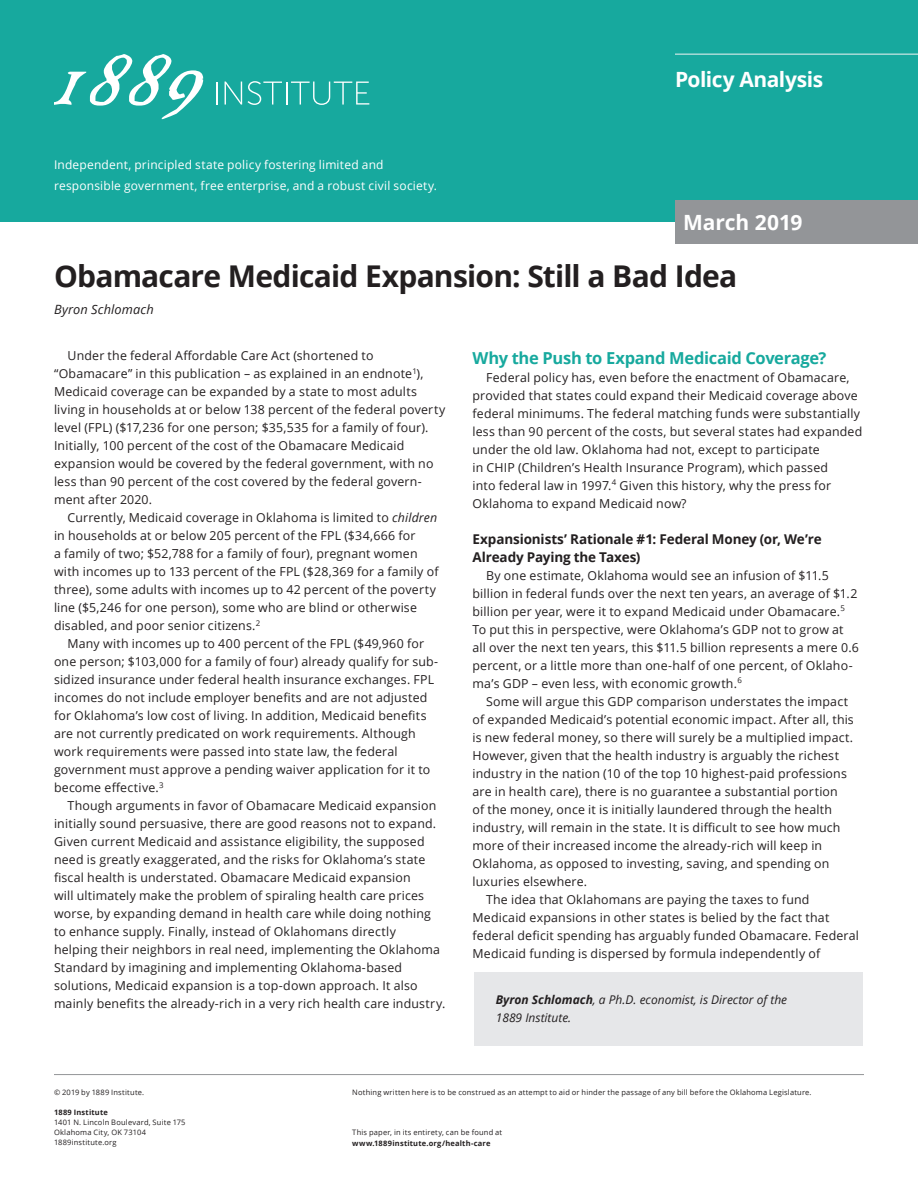
<style>
.page{position:relative;width:918px;height:1188px;background:#fff}
.page>*{position:absolute;margin:0;border:0;box-sizing:border-box;transform-origin:0 0}
.t1{font:700 30px "Open Sans";letter-spacing:-.025em;color:#231f20}
.t2{font:700 21px "Open Sans";letter-spacing:-.015em;color:#fff}
.Title_2{font:700 16.5px "Open Sans";letter-spacing:-.02em;color:#17a99e}
.Title_3{font:700 13.5px/18px "Open Sans";letter-spacing:-.01em;color:#231f20}
.Byline{font:italic 12.75px "Open Sans";letter-spacing:.01em;color:#231f20}
.Body_-_No_Grid{font:12.3px/18px "Open Sans";letter-spacing:.015em;color:#231f20}
.t3{font:12px/21px "Open Sans";letter-spacing:.015em;color:#fff}
.Byline_Box{font:italic 12px/18px "Open Sans";color:#231f20}
.t4{font:7.5px/10.2px "Open Sans";letter-spacing:.025em;color:#231f20}
.t5{font:700 7.5px "Open Sans";letter-spacing:.025em;color:#231f20}
.s1{font-style:italic}
.s2{font-weight:700}
</style>
<div class="page">
<div style="left:0;top:0;width:918px;height:222px;background:#17a99e"></div>
<div style="left:675px;top:200px;width:243px;height:44px;background:#939598"></div>
<svg style="left:54px;top:54px;width:149px;height:65px"></svg>
<svg style="left:216px;top:82px;width:1px;height:23px"></svg>
<svg style="left:225px;top:82px;width:17px;height:23px"></svg>
<svg style="left:248px;top:81px;width:121px;height:24px"></svg>
<hr style="left:675px;top:54px;width:243px;height:1px;background:#f2f3f4">
<hr style="left:54px;top:1074px;width:810px;height:1px;background:#939598">
<div style="left:474px;top:973px;width:388px;height:73px;background:#e6e7e9"></div>
<p class="t3" style="left:54px;top:154px;width:385px">Independent, principled state policy fostering limited and responsible government, free enterprise, and a robust civil society.</p>
<h2 class="t2" style="left:675px;top:64px;width:150px">Policy Analysis</h2>
<h2 class="t2" style="left:683px;top:208px;width:121px">March 2019</h2>
<p class="t1" style="left:54px;top:255px;width:685px">Obamacare Medicaid Expansion: Still a Bad Idea</p>
<p class="Byline" style="left:54px;top:301px;width:101px">Byron Schlomach</p>
<p class="Body_-_No_Grid" style="left:54px;top:347px;width:393px;text-indent:14px">Under the federal Affordable Care Act (shortened to “Obamacare” in this publication – as explained in an endnote<sup>1</sup>), Medicaid coverage can be expanded by a state to most adults living in households at or below 138 percent of the federal poverty level (FPL) ($17,236 for one person; $35,535 for a family of four).<br>Initially, 100 percent of the cost of the Obamacare Medicaid expansion would be covered by the federal government, with no less than 90 percent of the cost covered by the federal govern&shy;ment after 2020.</p>
<p class="Body_-_No_Grid" style="left:54px;top:509px;width:386px;text-indent:14px">Currently, Medicaid coverage in Oklahoma is limited to <span class="s1">children </span>in households at or below 205 percent of the FPL ($34,666 for<br>a family of two; $52,788 for a family of four), pregnant women with incomes up to 133 percent of the FPL ($28,369 for a family of three), some adults with incomes up to 42 percent of the poverty line ($5,246 for one person), some who are blind or otherwise disabled, and poor senior citizens.<sup>2</sup></p>
<p class="Body_-_No_Grid" style="left:54px;top:635px;width:386px;text-indent:14px">Many with incomes up to 400 percent of the FPL ($49,960 for one person; $103,000 for a family of four) already qualify for sub&shy;sidized insurance under federal health insurance exchanges. FPL incomes do not include employer benefits and are not adjusted for Oklahoma’s low cost of living. In addition, Medicaid benefits are not currently predicated on work requirements. Although work requirements were passed into state law, the federal government must approve a pending waiver application for it to become effective.<sup>3</sup></p>
<p class="Body_-_No_Grid" style="left:54px;top:797px;width:393px;text-indent:14px">Though arguments in favor of Obamacare Medicaid expansion initially sound persuasive, there are good reasons not to expand.<br>Given current Medicaid and assistance eligibility, the supposed need is greatly exaggerated, and the risks for Oklahoma’s state fiscal health is understated. Obamacare Medicaid expansion<br>will ultimately make the problem of spiraling health care prices worse, by expanding demand in health care while doing nothing to enhance supply. Finally, instead of Oklahomans directly<br>helping their neighbors in real need, implementing the Oklahoma Standard by imagining and implementing Oklahoma-based solutions, Medicaid expansion is a top-down approach. It also mainly benefits the already-rich in a very rich health care industry.</p>
<p class="Title_2" style="left:472px;top:346px;width:355px">Why the Push to Expand Medicaid Coverage?</p>
<p class="Body_-_No_Grid" style="left:472px;top:368px;width:391px;text-indent:14px">Federal policy has, even before the enactment of Obamacare, provided that states could expand their Medicaid coverage above federal minimums. The federal matching funds were substantially less than 90 percent of the costs, but several states had expanded under the old law. Oklahoma had not, except to participate<br>in CHIP (Children’s Health Insurance Program), which passed<br>into federal law in 1997.<sup>4</sup> Given this history, why the press for Oklahoma to expand Medicaid now?</p>
<p class="Title_3" style="left:472px;top:529px;width:351px">Expansionists’ Rationale #1: Federal Money (or, We’re<br>Already Paying the Taxes)</p>
<p class="Body_-_No_Grid" style="left:472px;top:566px;width:388px;text-indent:14px">By one estimate, Oklahoma would see an infusion of $11.5 billion in federal funds over the next ten years, an average of $1.2 billion per year, were it to expand Medicaid under Obamacare.<sup>5<br></sup>To put this in perspective, were Oklahoma’s GDP not to grow at all over the next ten years, this $11.5 billion represents a mere 0.6 percent, or a little more than one-half of one percent, of Oklaho&shy;ma’s GDP – even less, with economic growth.<sup>6</sup></p>
<p class="Body_-_No_Grid" style="left:472px;top:692px;width:383px;text-indent:14px">Some will argue this GDP comparison understates the impact of expanded Medicaid’s potential economic impact. After all, this is new federal money, so there will surely be a multiplied impact.<br>However, given that the health industry is arguably the richest industry in the nation (10 of the top 10 highest-paid professions are in health care), there is no guarantee a substantial portion<br>of the money, once it is initially laundered through the health industry, will remain in the state. It is difficult to see how much more of their increased income the already-rich will keep in Oklahoma, as opposed to investing, saving, and spending on luxuries elsewhere.</p>
<p class="Body_-_No_Grid" style="left:472px;top:890px;width:388px;text-indent:14px">The idea that Oklahomans are paying the taxes to fund Medicaid expansions in other states is belied by the fact that federal deficit spending has arguably funded Obamacare. Federal Medicaid funding is dispersed by formula independently of</p>
<p class="Byline_Box" style="left:496px;top:990px;width:293px"><span class="s2">Byron Schlomach</span>, a Ph.D. economist, is Director of the<br>1889 Institute.</p>
<p class="t4" style="left:54px;top:1087px;width:92px">© 2019 by 1889 Institute.</p>
<p class="t5" style="left:54px;top:1107px;width:55px">1889 Institute</p>
<p class="t4" style="left:54px;top:1117px;width:133px">1401 N. Lincoln Boulevard, Suite 175<br>Oklahoma City, OK 73104<br>1889institute.org</p>
<p class="t4" style="left:352px;top:1087px;width:461px">Nothing written here is to be construed as an attempt to aid or hinder the passage of any bill before the Oklahoma Legislature.</p>
<p class="t4" style="left:352px;top:1127px;width:152px">This paper, in its entirety, can be found at</p>
<p class="t5" style="left:352px;top:1138px;width:140px">www.1889institute.org/health-care</p>
</div>
